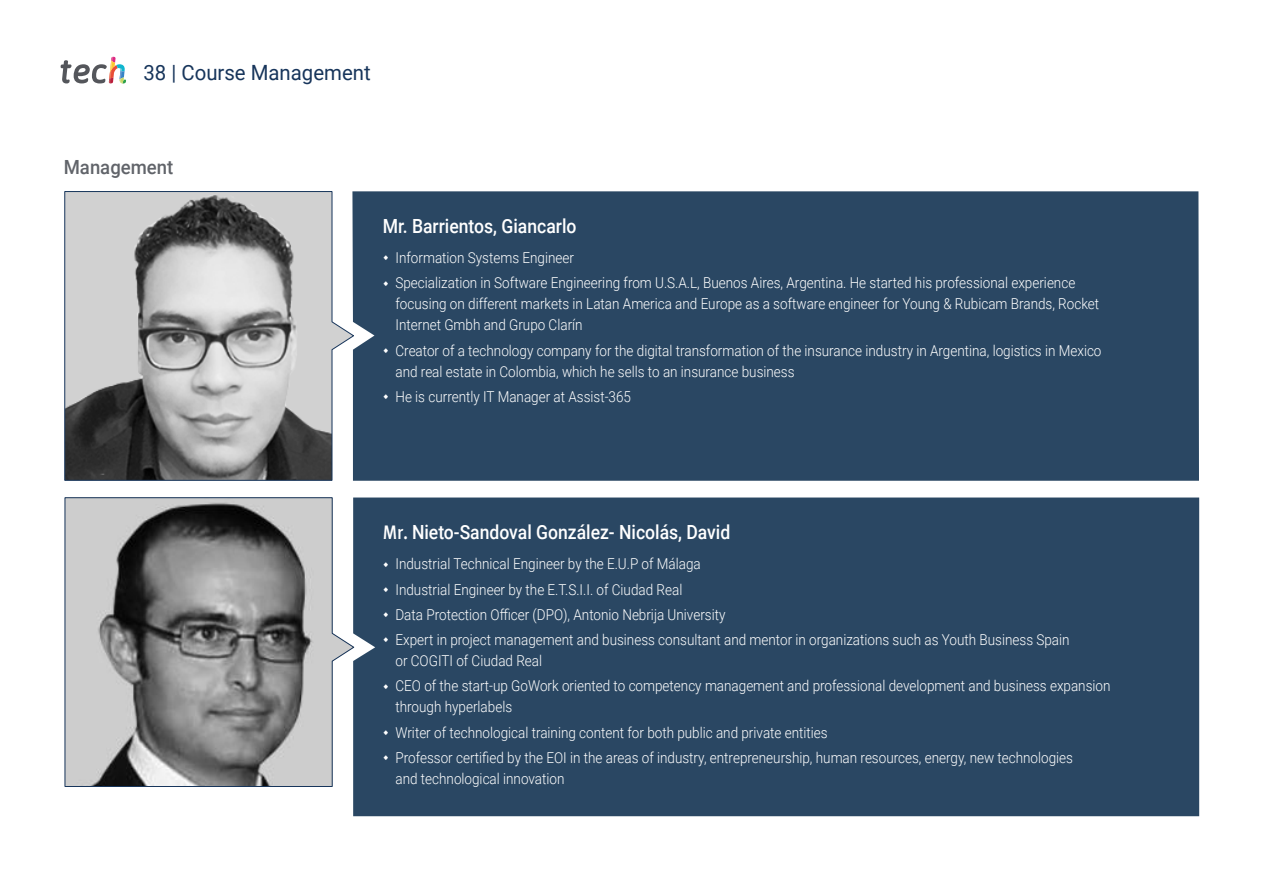
<style>
.page{position:relative;width:1263px;height:893px;background:#fff}
.page>*{position:absolute;margin:0;border:0;box-sizing:border-box;transform-origin:0 0}
.t1{font:21px "Roboto";color:#17355b}
.t2{font:500 19.5px "Roboto";color:#fff;scale:.9 1}
.t3{font:500 19.5px "Roboto";color:#61646a;scale:.95 1}
.t4{font:300 15px/25.2px "Roboto";color:#fff;scale:.9 1}
.s1{font-family:"Meta Pro"}
</style>
<div class="page">
<svg style="left:61px;top:57px;width:65px;height:27px"></svg>
<div style="left:354px;top:191px;width:845px;height:290px;background:#2a4763"></div>
<div style="left:353px;top:497px;width:846px;height:319px;background:#2a4763"></div>
<svg style="left:64px;top:191px;width:290px;height:290px;background:#a3a4a5"></svg>
<svg style="left:65px;top:497px;width:289px;height:290px;background:#979898"></svg>
<svg style="left:384px;top:255px;width:4px;height:5px"></svg>
<svg style="left:384px;top:281px;width:4px;height:5px"></svg>
<svg style="left:384px;top:348px;width:4px;height:5px"></svg>
<svg style="left:384px;top:394px;width:4px;height:5px"></svg>
<svg style="left:384px;top:562px;width:4px;height:5px"></svg>
<svg style="left:384px;top:587px;width:4px;height:5px"></svg>
<svg style="left:384px;top:612px;width:4px;height:5px"></svg>
<svg style="left:384px;top:637px;width:4px;height:5px"></svg>
<svg style="left:384px;top:684px;width:4px;height:5px"></svg>
<svg style="left:384px;top:730px;width:4px;height:5px"></svg>
<svg style="left:384px;top:755px;width:4px;height:5px"></svg>
<h1 class="t1" style="left:144px;top:57px;width:229px">38 | Course Management</h1>
<h2 class="t3" style="left:64px;top:154px;width:117px">Management</h2>
<h2 class="t2" style="left:383px;top:212px;width:217px">Mr. Barrientos, Giancarlo</h2>
<p class="t4" style="left:395px;top:245px;width:757px">Information Systems Engineer<br>Specialization in Software Engineering from U.S.A.L, Buenos Aires, Argentina. He started his professional experience</p>
<p class="t4" style="left:395px;top:293px;width:783px;line-height:21px">focusing on different markets in Latan America and Europe as a software engineer for Young &amp; Rubicam Brands, Rocket<br>Internet Gmbh and Grupo Clarín</p>
<p class="t4" style="left:395px;top:339px;width:786px;line-height:21px">Creator of a technology company for the digital transformation of the insurance industry in Argentina, logistics in Mexico and real estate in Colombia, which he sells to an insurance business</p>
<p class="t4" style="left:395px;top:383px;width:263px">He is currently IT Manager at Assist-365</p>
<h2 class="t2" style="left:383px;top:518px;width:388px"><span class="s1">Mr.</span> Nieto-Sandoval González- Nicolás, David</h2>
<p class="t4" style="left:395px;top:551px;width:750px">Industrial Technical Engineer by the E.U.P of Málaga<br>Industrial Engineer by the E.T.S.I.I. of Ciudad Real<br>Data Protection Officer (DPO), Antonio Nebrija University<br>Expert in project management and business consultant and mentor in organizations such as Youth Business Spain</p>
<p class="t4" style="left:395px;top:647px;width:796px">or COGITI of Ciudad Real<br>CEO of the start-up GoWork oriented to competency management and professional development and business expansion</p>
<p class="t4" style="left:395px;top:694px;width:754px">through hyperlabels<br>Writer of technological training content for both public and private entities<br>Professor certified by the EOI in the areas of industry, entrepreneurship, human resources, energy, new technologies</p>
<p class="t4" style="left:395px;top:765px;width:189px">and technological innovation</p>
</div>
